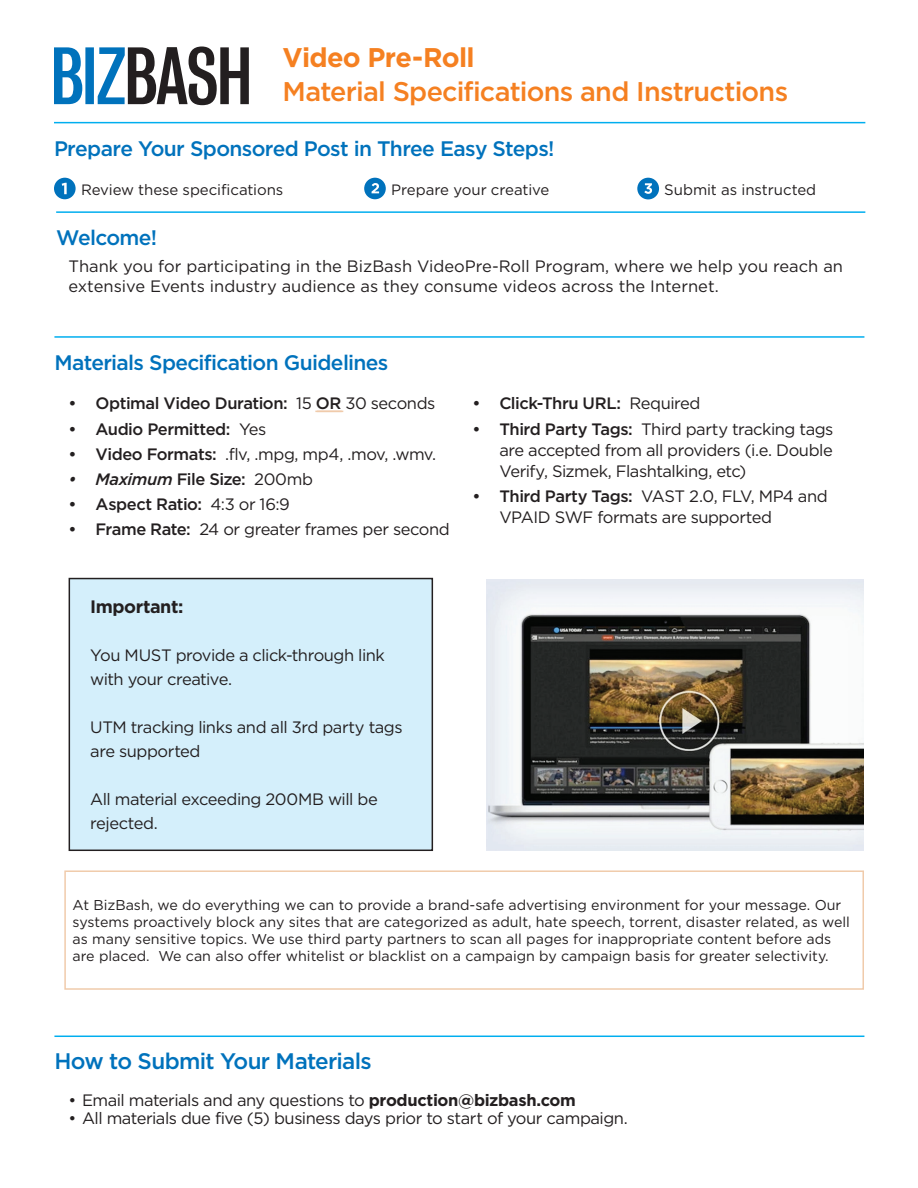
<style>
.page{position:relative;width:918px;height:1188px;background:#fff}
.page>*{position:absolute;margin:0;border:0;box-sizing:border-box;transform-origin:0 0}
.t1{font:500 27px "Gotham";letter-spacing:-.025em;color:#f58021}
.t2{font:700 27px "Gotham";letter-spacing:-.025em;color:#f58021}
.t3{font:500 22.5px "Gotham";letter-spacing:-.03em;color:#0072bc}
.t4{font:500 21px "Gotham";letter-spacing:-.03em;color:#0072bc}
.t5{font:700 18px "Gotham";letter-spacing:-.025em;color:#231f20}
.t6{font:16.5px/24px "Gotham";letter-spacing:-.025em;color:#231f20}
.t7{font:16.5px/19.8px "Gotham";color:#231f20}
.t8{font:500 16.5px "Gotham";letter-spacing:-.03em;color:#231f20}
.t9{font:15px "Gotham";letter-spacing:-.005em;color:#231f20}
.t10{font:14.25px/17.1px "Gotham";color:#231f20}
.s1{font-weight:400}
.s2{font-weight:500}
.s3{font-style:italic}
.s4{font-weight:700}
</style>
<div class="page">
<svg style="left:54px;top:47px;width:195px;height:58px"></svg>
<hr style="left:54px;top:122px;width:811px;height:1px;background:#00aeef">
<div style="left:54px;top:178px;width:22px;height:21px;background:#0072bc;border-radius:50%"></div>
<svg style="left:62px;top:183px;width:5px;height:11px"></svg>
<div style="left:364px;top:178px;width:22px;height:21px;background:#0072bc;border-radius:50%"></div>
<svg style="left:372px;top:183px;width:7px;height:10px"></svg>
<div style="left:637px;top:178px;width:22px;height:21px;background:#0072bc;border-radius:50%"></div>
<svg style="left:644px;top:183px;width:8px;height:11px"></svg>
<hr style="left:56px;top:211px;width:809px;height:2px;background:#00aeef">
<hr style="left:54px;top:336px;width:810px;height:2px;background:#00aeef">
<div style="left:69px;top:579px;width:363px;height:271px;background:#d4effb"></div>
<div style="left:69px;top:578px;width:364px;height:273px;border:2px solid #231f20"></div>
<hr style="left:54px;top:1036px;width:810px;height:1px;background:#00aeef">
<div style="left:64px;top:870px;width:800px;height:120px;border:2px solid #f0cbab"></div>
<img style="left:486px;top:580px;width:378px;height:270px">
<svg style="left:315px;top:411px;width:28px;height:1px"></svg>
<h1 class="t2" style="left:283px;top:42px;width:193px">Video Pre-Roll</h1>
<h1 class="t1" style="left:283px;top:76px;width:507px">Material Specifications and Instructions</h1>
<p class="t4" style="left:54px;top:136px;width:502px">Prepare Your Sponsored Post in Three Easy Steps!</p>
<p class="t9" style="left:81px;top:181px;width:204px">Review these specifications</p>
<p class="t9" style="left:391px;top:181px;width:160px">Prepare your creative</p>
<p class="t9" style="left:664px;top:181px;width:153px">Submit as instructed</p>
<p class="t4" style="left:56px;top:226px;width:103px">Welcome!</p>
<p class="t7" style="left:69px;top:256px;width:776px">Thank you for participating in the BizBash VideoPre-Roll Program, where we help you reach an extensive Events industry audience as they consume videos across the Internet.</p>
<p class="t4" style="left:54px;top:351px;width:336px">Materials Specification Guidelines</p>
<p class="t8" style="left:69px;top:394px;width:368px">• Optimal Video Duration: <span class="s1">15</span> OR <span class="s1">30 seconds</span></p>
<p class="t8" style="left:69px;top:419px;width:199px">• Audio Permitted: <span class="s1">Yes</span></p>
<p class="t6" style="left:69px;top:441px;width:369px"><span class="s2">• Video Formats:</span> .flv, .mpg, mp4, .mov, .wmv.</p>
<p class="t8" style="left:69px;top:469px;width:246px"><span class="s3">• Maximum</span> File Size: <span class="s1">200mb</span></p>
<p class="t8" style="left:69px;top:494px;width:223px">• Aspect Ratio: <span class="s1">4:3 or 16:9</span></p>
<p class="t6" style="left:69px;top:517px;width:383px"><span class="s2">• Frame Rate:</span> 24 or greater frames per second</p>
<p class="t5" style="left:90px;top:596px;width:95px">Important:</p>
<p class="t6" style="left:90px;top:643px;width:296px">You MUST provide a click-through link with your creative.</p>
<p class="t6" style="left:90px;top:715px;width:314px">UTM tracking links and all 3rd party tags are supported</p>
<p class="t6" style="left:90px;top:787px;width:289px">All material exceeding 200MB will be rejected.</p>
<p class="t8" style="left:472px;top:394px;width:230px">• Click-Thru URL: <span class="s1">Required</span></p>
<p class="t6" style="left:499px;top:418px;width:336px;line-height:21px;text-align:justify;text-indent:-27px"><span class="s2">• Third Party Tags:</span> Third party tracking tags are accepted from all providers (i.e. Double Verify, Sizmek, Flashtalking, etc)</p>
<p class="t6" style="left:499px;top:485px;width:330px;line-height:21px;text-indent:-27px"><span class="s2">• Third Party Tags:</span> VAST 2.0, FLV, MP4 and<br>VPAID SWF formats are supported</p>
<p class="t10" style="left:73px;top:896px;width:779px">At BizBash, we do everything we can to provide a brand-safe advertising environment for your message. Our systems proactively block any sites that are categorized as adult, hate speech, torrent, disaster related, as well as many sensitive topics. We use third party partners to scan all pages for inappropriate content before ads are placed. We can also offer whitelist or blacklist on a campaign by campaign basis for greater selectivity.</p>
<h2 class="t3" style="left:54px;top:1049px;width:319px">How to Submit Your Materials</h2>
<p class="t6" style="left:69px;top:1087px;width:509px">• Email materials and any questions to <span class="s4">production@bizbash.com</span></p>
<p class="t6" style="left:69px;top:1105px;width:561px">• All materials due five (5) business days prior to start of your campaign.</p>
</div>
